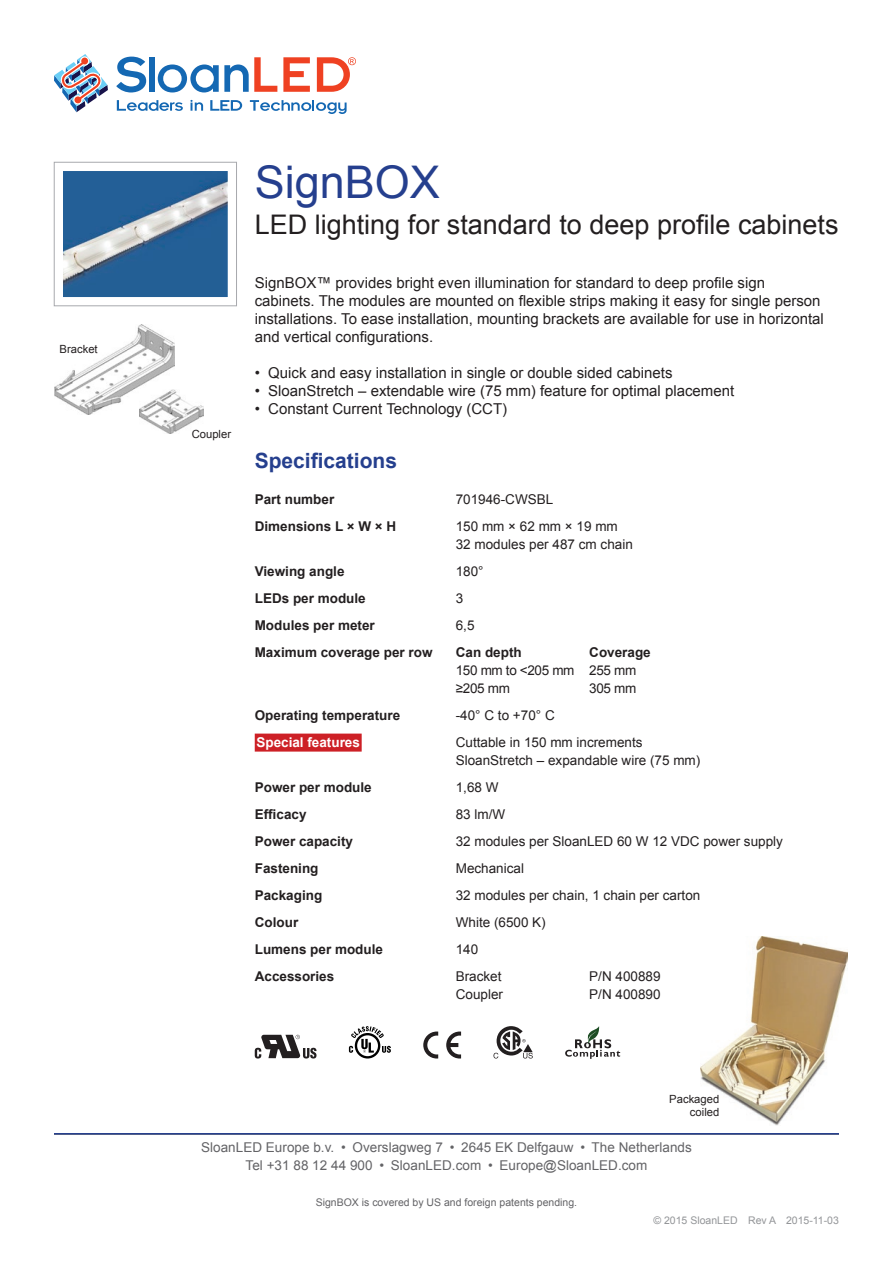
<style>
.page{position:relative;width:893px;height:1263px;background:#fff}
.page>*{position:absolute;margin:0;border:0;box-sizing:border-box;transform-origin:0 0}
.heading_1{font:45px "Arial";color:#253f8e}
.heading_2{font:27px "Arial";color:#231f20}
.heading_4{font:700 21px "Arial";color:#253f8e}
.t1{font:15px/18px "Arial";color:#231f20}
.p-metric_specificati{font:13.5px "Arial";color:#231f20}
.p-metric_specificati-2{font:700 13.5px "Arial";color:#231f20}
.t2{font:13.5px/18px "Arial";color:#636366;text-align:center}
.p-metric_specificati-3{font:13.5px "Arial";letter-spacing:-.025em;color:#231f20}
.p-metric_specificati-4{font:700 13.5px "Arial";color:#fff}
.drawing-caption_righ{font:11.25px/13.5px "Arial";color:#231f20;text-align:right}
.drawing-caption{font:11.25px "Arial";color:#231f20}
.footer_patent-info{font:10.5px "Arial";color:#636366}
.footer_document-info{font:10.5px "Arial";color:#939598}
</style>
<div class="page">
<svg style="left:53px;top:161px;width:184px;height:146px"></svg>
<svg style="left:54px;top:54px;width:54px;height:58px"></svg>
<svg style="left:283px;top:57px;width:27px;height:35px"></svg>
<svg style="left:317px;top:57px;width:39px;height:35px"></svg>
<svg style="left:117px;top:100px;width:66px;height:11px"></svg>
<svg style="left:190px;top:100px;width:13px;height:11px"></svg>
<svg style="left:250px;top:100px;width:97px;height:14px"></svg>
<svg style="left:210px;top:100px;width:32px;height:11px"></svg>
<svg style="left:116px;top:57px;width:30px;height:35px"></svg>
<div style="left:149px;top:57px;width:6px;height:35px;background:#1468b3"></div>
<svg style="left:158px;top:57px;width:119px;height:35px"></svg>
<hr style="left:54px;top:1134px;width:785px;height:1px;background:#939598">
<hr style="left:54px;top:1133px;width:785px;height:1px;background:#253f8e">
<img style="left:701px;top:936px;width:147px;height:189px">
<div style="left:255px;top:734px;width:107px;height:18px;background:#cd2026"></div>
<svg style="left:255px;top:1035px;width:61px;height:23px"></svg>
<svg style="left:355px;top:1033px;width:25px;height:25px"></svg>
<div style="left:357px;top:1035px;width:21px;height:21px;background:#fff;border-radius:50%"></div>
<svg style="left:349px;top:1026px;width:42px;height:27px"></svg>
<svg style="left:446px;top:1031px;width:15px;height:27px"></svg>
<svg style="left:423px;top:1031px;width:15px;height:27px"></svg>
<svg style="left:493px;top:1026px;width:40px;height:32px"></svg>
<svg style="left:565px;top:1026px;width:55px;height:32px"></svg>
<img style="left:54px;top:324px;width:120px;height:90px">
<img style="left:140px;top:389px;width:64px;height:44px">
<p class="drawing-caption" style="left:60px;top:342px;width:40px">Bracket</p>
<p class="drawing-caption" style="left:192px;top:426px;width:41px">Coupler</p>
<p class="heading_1" style="left:255px;top:153px;width:187px">SignBOX</p>
<p class="heading_2" style="left:255px;top:207px;width:585px">LED lighting for standard to deep profile cabinets</p>
<p class="t1" style="left:255px;top:274px;width:571px">SignBOX™ provides bright even illumination for standard to deep profile sign cabinets. The modules are mounted on flexible strips making it easy for single person installations. To ease installation, mounting brackets are available for use in horizontal and vertical configurations.</p>
<p class="t1" style="left:255px;top:364px;width:419px">• Quick and easy installation in single or double sided cabinets</p>
<p class="t1" style="left:255px;top:382px;width:481px">• SloanStretch – extendable wire (75 mm) feature for optimal placement</p>
<p class="t1" style="left:255px;top:400px;width:254px">• Constant Current Technology (CCT)</p>
<p class="heading_4" style="left:255px;top:447px;width:144px">Specifications</p>
<p class="p-metric_specificati-2" style="left:255px;top:490px;width:81px">Part number</p>
<p class="p-metric_specificati" style="left:456px;top:490px;width:99px">701946-CWSBL</p>
<p class="p-metric_specificati-2" style="left:255px;top:517px;width:143px">Dimensions L × W × H</p>
<p class="p-metric_specificati" style="left:456px;top:517px;width:164px">150 mm × 62 mm × 19 mm</p>
<p class="p-metric_specificati" style="left:456px;top:535px;width:179px">32 modules per 487 cm chain</p>
<p class="p-metric_specificati-2" style="left:255px;top:562px;width:91px">Viewing angle</p>
<p class="p-metric_specificati" style="left:456px;top:562px;width:29px">180°</p>
<p class="p-metric_specificati-2" style="left:255px;top:589px;width:113px">LEDs per module</p>
<p class="p-metric_specificati" style="left:456px;top:589px;width:9px">3</p>
<p class="p-metric_specificati-2" style="left:255px;top:616px;width:122px">Modules per meter</p>
<p class="p-metric_specificati" style="left:456px;top:616px;width:20px">6,5</p>
<p class="p-metric_specificati-2" style="left:255px;top:643px;width:179px">Maximum coverage per row</p>
<p class="p-metric_specificati-2" style="left:456px;top:643px;width:68px">Can depth</p>
<p class="p-metric_specificati-2" style="left:589px;top:643px;width:63px">Coverage</p>
<p class="p-metric_specificati-3" style="left:456px;top:661px;width:182px">150 mm to &lt;205 mm 255 mm</p>
<p class="p-metric_specificati" style="left:456px;top:679px;width:56px">≥205 mm</p>
<p class="p-metric_specificati" style="left:589px;top:679px;width:49px">305 mm</p>
<p class="p-metric_specificati-2" style="left:255px;top:706px;width:147px">Operating temperature</p>
<p class="p-metric_specificati" style="left:456px;top:706px;width:100px">-40° C to +70° C</p>
<p class="p-metric_specificati-4" style="left:256px;top:733px;width:105px">Special features</p>
<p class="p-metric_specificati" style="left:456px;top:733px;width:188px">Cuttable in 150 mm increments</p>
<p class="p-metric_specificati" style="left:456px;top:751px;width:246px">SloanStretch – expandable wire (75 mm)</p>
<p class="p-metric_specificati-2" style="left:255px;top:778px;width:119px">Power per module</p>
<p class="p-metric_specificati" style="left:456px;top:778px;width:44px">1,68 W</p>
<p class="p-metric_specificati-2" style="left:255px;top:805px;width:53px">Efficacy</p>
<p class="p-metric_specificati" style="left:456px;top:805px;width:51px">83 lm/W</p>
<p class="p-metric_specificati-2" style="left:255px;top:832px;width:100px">Power capacity</p>
<p class="p-metric_specificati" style="left:456px;top:832px;width:329px">32 modules per SloanLED 60 W 12 VDC power supply</p>
<p class="p-metric_specificati-2" style="left:255px;top:859px;width:65px">Fastening</p>
<p class="p-metric_specificati" style="left:456px;top:859px;width:70px">Mechanical</p>
<p class="p-metric_specificati-2" style="left:255px;top:886px;width:69px">Packaging</p>
<p class="p-metric_specificati" style="left:456px;top:886px;width:246px">32 modules per chain, 1 chain per carton</p>
<p class="p-metric_specificati-2" style="left:255px;top:913px;width:45px">Colour</p>
<p class="p-metric_specificati" style="left:456px;top:913px;width:92px">White (6500 K)</p>
<p class="p-metric_specificati-2" style="left:255px;top:940px;width:130px">Lumens per module</p>
<p class="p-metric_specificati" style="left:456px;top:940px;width:24px">140</p>
<p class="p-metric_specificati-2" style="left:255px;top:967px;width:81px">Accessories</p>
<p class="p-metric_specificati" style="left:456px;top:967px;width:47px">Bracket</p>
<p class="p-metric_specificati" style="left:589px;top:967px;width:73px">P/N 400889</p>
<p class="p-metric_specificati" style="left:456px;top:985px;width:49px">Coupler</p>
<p class="p-metric_specificati" style="left:589px;top:985px;width:73px">P/N 400890</p>
<p class="drawing-caption_righ" style="left:669px;top:1092px;width:52px">Packaged coiled</p>
<p class="t2" style="left:201px;top:1138px;width:492px">SloanLED Europe b.v. • Overslagweg 7 • 2645 EK Delfgauw • The Netherlands<br>Tel +31 88 12 44 900 • SloanLED.com • Europe@SloanLED.com</p>
<p class="footer_patent-info" style="left:316px;top:1195px;width:263px">SignBOX is covered by US and foreign patents pending.</p>
<p class="footer_document-info" style="left:653px;top:1213px;width:187px">© 2015 SloanLED Rev A 2015-11-03</p>
</div>
